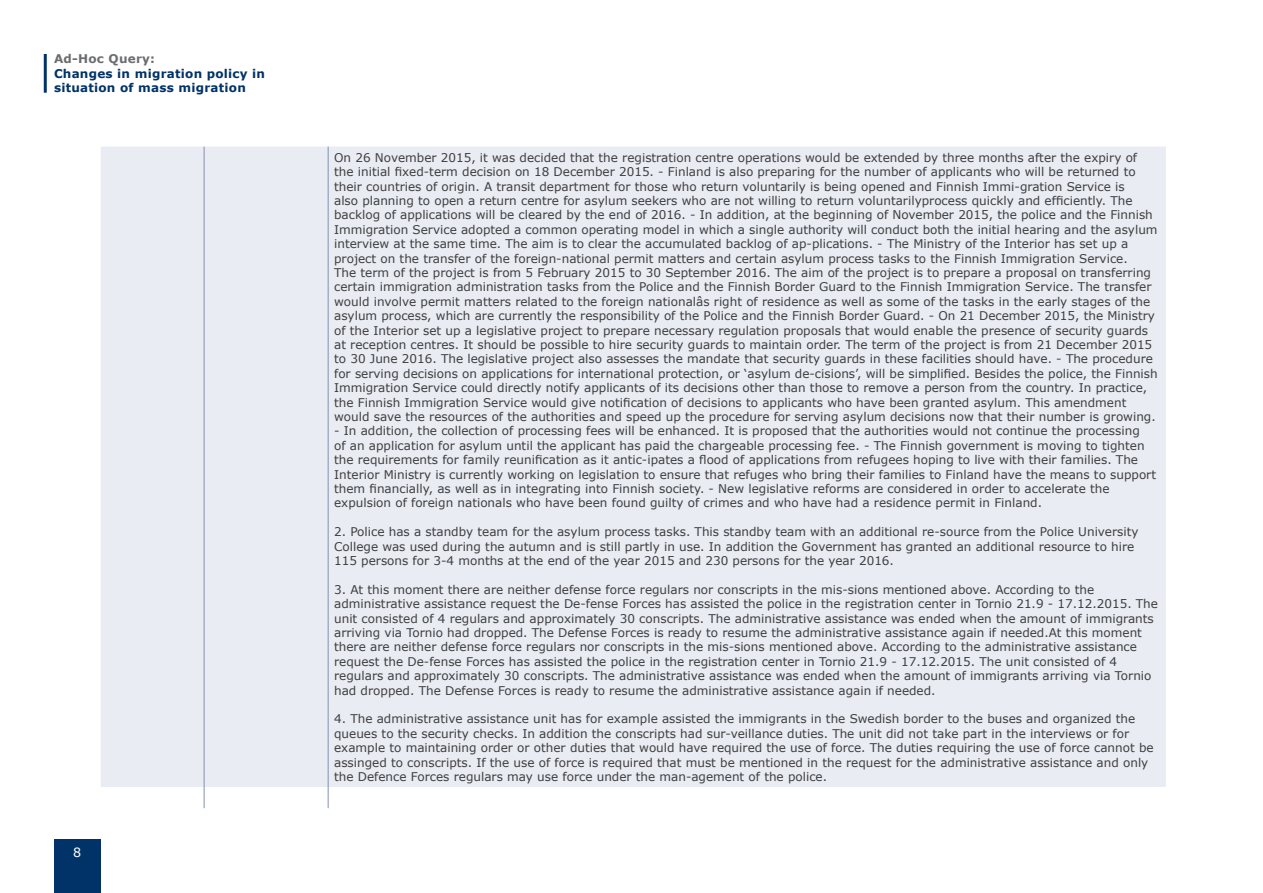
<style>
.page{position:relative;width:1263px;height:893px;background:#fff}
.page>*{position:absolute;margin:0;border:0;box-sizing:border-box;transform-origin:0 0}
.t1{font:12.75px "Verdana";color:#fff}
.Tabeller_innehåll{font:12px/14.4px "Verdana";color:#3e3e3f}
.t2{font:700 12px/14.4px "Verdana";letter-spacing:.02em;color:#013368}
.t3{font:700 12px "Verdana";letter-spacing:.02em;color:#6c6d70}
</style>
<div class="page">
<div style="left:54px;top:839px;width:47px;height:54px;background:#013368"></div>
<hr style="left:44px;top:54px;width:3px;height:39px;background:#013368">
<div style="left:101px;top:147px;width:1065px;height:640px;background:#eaecf3"></div>
<hr style="left:204px;top:147px;width:1px;height:640px;background:#858fb1">
<hr style="left:328px;top:147px;width:1px;height:640px;background:#858fb1">
<p class="t3" style="left:54px;top:50px;width:103px">Ad-Hoc Query:</p>
<p class="t2" style="left:54px;top:66px;width:213px">Changes in migration policy in situation of mass migration</p>
<p class="t1" style="left:73px;top:844px;width:10px">8</p>
<p class="Tabeller_innehåll" style="left:334px;top:150px;width:825px">On 26 November 2015, it was decided that the registration centre operations would be extended by three months after the expiry of the initial fixed-term decision on 18 December 2015. - Finland is also preparing for the number of applicants who will be returned to their countries of origin. A transit department for those who return voluntarily is being opened and Finnish Immi-gration Service is<br>also planning to open a return centre for asylum seekers who are not willing to return voluntarilyprocess quickly and efficiently. The backlog of applications will be cleared by the end of 2016. - In addition, at the beginning of November 2015, the police and the Finnish Immigration Service adopted a common operating model in which a single authority will conduct both the initial hearing and the asylum interview at the same time. The aim is to clear the accumulated backlog of ap-plications. - The Ministry of the Interior has set up a project on the transfer of the foreign-national permit matters and certain asylum process tasks to the Finnish Immigration Service.<br>The term of the project is from 5 February 2015 to 30 September 2016. The aim of the project is to prepare a proposal on transferring certain immigration administration tasks from the Police and the Finnish Border Guard to the Finnish Immigration Service. The transfer would involve permit matters related to the foreign nationalâs right of residence as well as some of the tasks in the early stages of the asylum process, which are currently the responsibility of the Police and the Finnish Border Guard. - On 21 December 2015, the Ministry of the Interior set up a legislative project to prepare necessary regulation proposals that would enable the presence of security guards at reception centres. It should be possible to hire security guards to maintain order. The term of the project is from 21 December 2015 to 30 June 2016. The legislative project also assesses the mandate that security guards in these facilities should have. - The procedure for serving decisions on applications for international protection, or ‘asylum de-cisions’, will be simplified. Besides the police, the Finnish Immigration Service could directly notify applicants of its decisions other than those to remove a person from the country. In practice, the Finnish Immigration Service would give notification of decisions to applicants who have been granted asylum. This amendment would save the resources of the authorities and speed up the procedure for serving asylum decisions now that their number is growing.</p>
<p class="Tabeller_innehåll" style="left:334px;top:424px;width:823px">- In addition, the collection of processing fees will be enhanced. It is proposed that the authorities would not continue the processing<br>of an application for asylum until the applicant has paid the chargeable processing fee. - The Finnish government is moving to tighten the requirements for family reunification as it antic-ipates a flood of applications from refugees hoping to live with their families. The Interior Ministry is currently working on legislation to ensure that refuges who bring their families to Finland have the means to support them financially, as well as in integrating into Finnish society. - New legislative reforms are considered in order to accelerate the expulsion of foreign nationals who have been found guilty of crimes and who have had a residence permit in Finland.</p>
<p class="Tabeller_innehåll" style="left:334px;top:524px;width:806px">2. Police has a standby team for the asylum process tasks. This standby team with an additional re-source from the Police University<br>College was used during the autumn and is still partly in use. In addition the Government has granted an additional resource to hire<br>115 persons for 3-4 months at the end of the year 2015 and 230 persons for the year 2016.</p>
<p class="Tabeller_innehåll" style="left:334px;top:582px;width:825px">3. At this moment there are neither defense force regulars nor conscripts in the mis-sions mentioned above. According to the administrative assistance request the De-fense Forces has assisted the police in the registration center in Tornio 21.9 - 17.12.2015. The unit consisted of 4 regulars and approximately 30 conscripts. The administrative assistance was ended when the amount of immigrants arriving via Tornio had dropped. The Defense Forces is ready to resume the administrative assistance again if needed.At this moment there are neither defense force regulars nor conscripts in the mis-sions mentioned above. According to the administrative assistance request the De-fense Forces has assisted the police in the registration center in Tornio 21.9 - 17.12.2015. The unit consisted of 4 regulars and approximately 30 conscripts. The administrative assistance was ended when the amount of immigrants arriving via Tornio had dropped. The Defense Forces is ready to resume the administrative assistance again if needed.</p>
<p class="Tabeller_innehåll" style="left:334px;top:712px;width:821px">4. The administrative assistance unit has for example assisted the immigrants in the Swedish border to the buses and organized the queues to the security checks. In addition the conscripts had sur-veillance duties. The unit did not take part in the interviews or for example to maintaining order or other duties that would have required the use of force. The duties requiring the use of force cannot be assinged to conscripts. If the use of force is required that must be mentioned in the request for the administrative assistance and only the Defence Forces regulars may use force under the man-agement of the police.</p>
</div>
